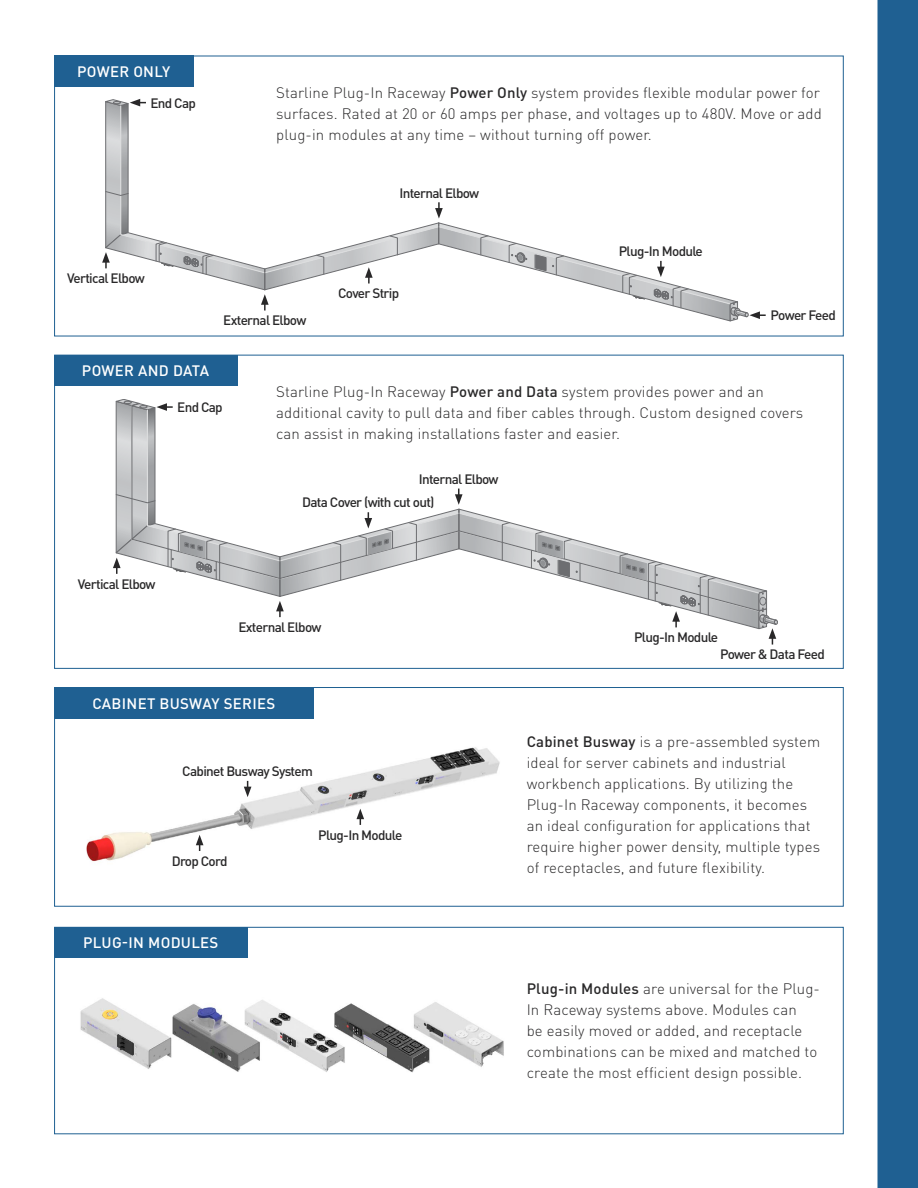
<style>
.page{position:relative;width:918px;height:1188px;background:#fff}
.page>*{position:absolute;margin:0;border:0;box-sizing:border-box;transform-origin:0 0}
.t1{font:300 15px/21px "DIN Pro";letter-spacing:.01em;color:#292829}
.t2{font:500 15px "DIN Pro";letter-spacing:.02em;color:#fff}
.t3{font:500 13.5px "DIN Pro";letter-spacing:-.05em;color:#292829}
.s1{font-weight:500}
</style>
<div class="page">
<svg style="left:113px;top:399px;width:665px;height:246px"></svg>
<div style="left:54px;top:355px;width:183px;height:30px;background:#1f6092"></div>
<svg style="left:102px;top:99px;width:664px;height:222px"></svg>
<div style="left:54px;top:55px;width:139px;height:32px;background:#1f6092"></div>
<img style="left:86px;top:747px;width:414px;height:115px">
<svg style="left:356px;top:809px;width:8px;height:16px"></svg>
<svg style="left:244px;top:781px;width:7px;height:16px"></svg>
<svg style="left:196px;top:835px;width:7px;height:16px"></svg>
<div style="left:54px;top:687px;width:260px;height:32px;background:#1f6092"></div>
<img style="left:80px;top:998px;width:424px;height:75px">
<div style="left:54px;top:927px;width:789px;height:207px;border:1px solid #1f6092"></div>
<div style="left:54px;top:927px;width:194px;height:31px;background:#1f6092"></div>
<div style="left:878px;top:0;width:40px;height:1188px;background:#1f6092"></div>
<p class="t2" style="left:77px;top:61px;width:95px">POWER ONLY</p>
<p class="t3" style="left:150px;top:94px;width:47px">End Cap</p>
<p class="t1" style="left:276px;top:82px;width:547px">Starline Plug-In Raceway <span class="s1">Power Only</span> system provides flexible modular power for surfaces. Rated at 20 or 60 amps per phase, and voltages up to 480V. Move or add plug-in modules at any time – without turning off power.</p>
<p class="t3" style="left:399px;top:184px;width:81px">Internal Elbow</p>
<p class="t3" style="left:67px;top:269px;width:79px">Vertical Elbow</p>
<p class="t3" style="left:223px;top:311px;width:85px">External Elbow</p>
<p class="t2" style="left:82px;top:360px;width:129px">POWER AND DATA</p>
<p class="t3" style="left:338px;top:284px;width:63px">Cover Strip</p>
<p class="t3" style="left:619px;top:242px;width:86px">Plug-In Module</p>
<p class="t3" style="left:771px;top:306px;width:67px">Power Feed</p>
<p class="t3" style="left:177px;top:398px;width:47px">End Cap</p>
<p class="t1" style="left:276px;top:380px;width:529px">Starline Plug-In Raceway <span class="s1">Power and Data</span> system provides power and an additional cavity to pull data and fiber cables through. Custom designed covers can assist in making installations faster and easier.</p>
<p class="t3" style="left:419px;top:470px;width:81px">Internal Elbow</p>
<p class="t3" style="left:302px;top:493px;width:134px">Data Cover (with cut out)</p>
<p class="t3" style="left:78px;top:575px;width:79px">Vertical Elbow</p>
<p class="t3" style="left:238px;top:618px;width:85px">External Elbow</p>
<p class="t3" style="left:634px;top:628px;width:86px">Plug-In Module</p>
<p class="t3" style="left:720px;top:645px;width:106px">Power &amp; Data Feed</p>
<p class="t2" style="left:92px;top:693px;width:184px">CABINET BUSWAY SERIES</p>
<p class="t3" style="left:182px;top:762px;width:132px">Cabinet Busway System</p>
<p class="t3" style="left:172px;top:852px;width:57px">Drop Cord</p>
<p class="t2" style="left:83px;top:932px;width:137px">PLUG-IN MODULES</p>
<p class="t3" style="left:318px;top:826px;width:86px">Plug-In Module</p>
<p class="t1" style="left:527px;top:730px;width:295px"><span class="s1">Cabinet Busway</span> is a pre-assembled system ideal for server cabinets and industrial workbench applications. By utilizing the Plug-In Raceway components, it becomes an ideal configuration for applications that require higher power density, multiple types of receptacles, and future flexibility.</p>
<p class="t1" style="left:527px;top:978px;width:295px"><span class="s1">Plug-in Modules</span> are universal for the Plug-In Raceway systems above. Modules can<br>be easily moved or added, and receptacle combinations can be mixed and matched to create the most efficient design possible.</p>
</div>
